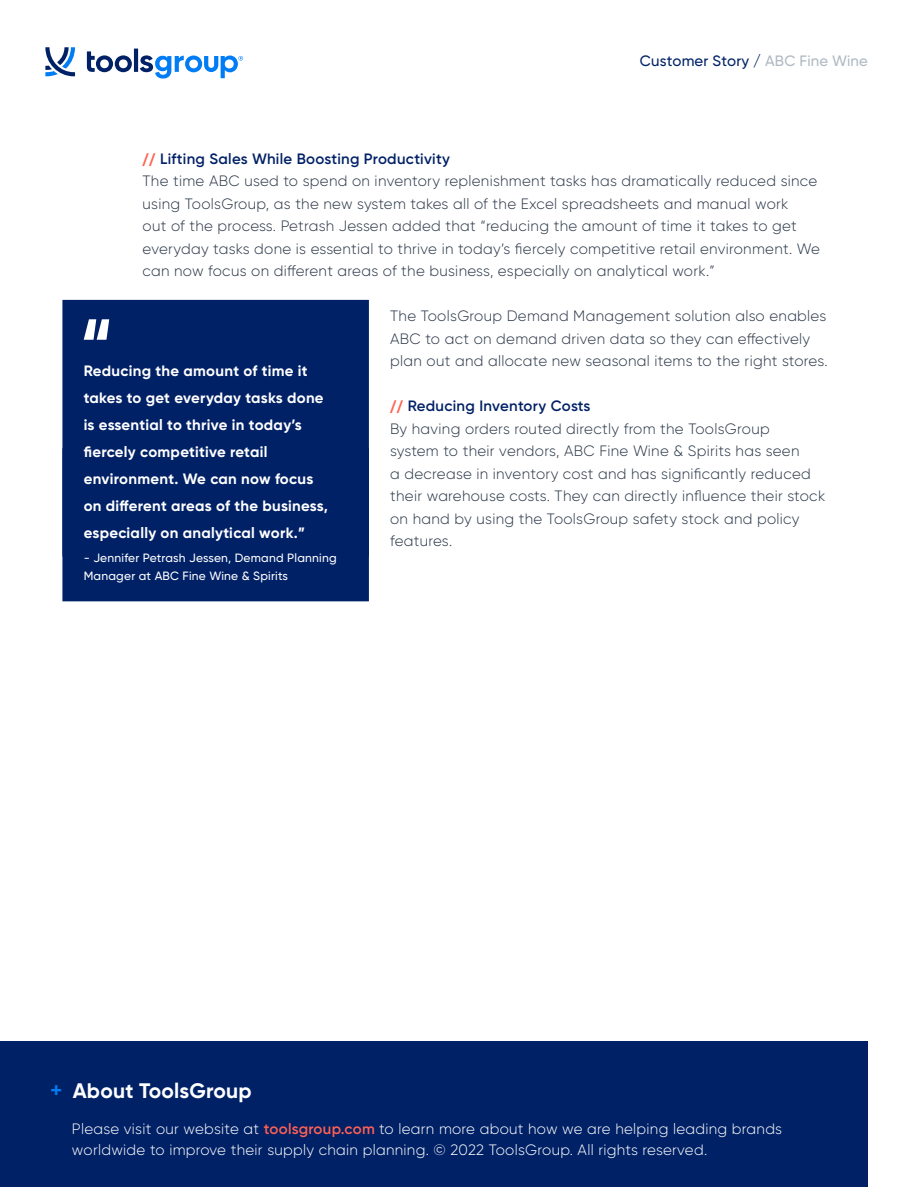
<style>
.page{position:relative;width:919px;height:1187px;background:#fff}
.page>*{position:absolute;margin:0;border:0;box-sizing:border-box;transform-origin:0 0}
.t1{font:700 21px "Gilroy";letter-spacing:.01em;color:#fff}
.t2{font:300 15px/22.5px "Gilroy";letter-spacing:.02em;color:#293647}
.t3{font:700 15px/27px "Gilroy";letter-spacing:.02em;color:#fff}
.t4{font:300 15px/21px "Gilroy";letter-spacing:.02em;color:#fff}
.t5{font:500 15px "Gilroy";letter-spacing:.01em;color:#002166}
.t6{font:500 12px/18px "Gilroy";letter-spacing:.02em;color:#fff}
.s1{color:#b0bac4}
.s2{font-family:"Calibri";font-weight:700;color:#ff6253}
.s3{font-weight:600;color:#002166}
.s4{font-weight:600;font-size:22.5px;color:#007df5}
.s5{font-weight:600;color:#ff6154}
</style>
<div class="page">
<svg style="left:87px;top:51px;width:45px;height:21px"></svg>
<hr style="left:134px;top:49px;width:4px;height:23px;background:#002166">
<svg style="left:45px;top:47px;width:30px;height:29px"></svg>
<svg style="left:140px;top:55px;width:103px;height:23px"></svg>
<div style="left:62px;top:300px;width:307px;height:256px;background:#002166"></div>
<div style="left:62px;top:448px;width:307px;height:153px;background:#002166"></div>
<svg style="left:84px;top:319px;width:25px;height:21px"></svg>
<div style="left:0;top:1041px;width:867px;height:145px;background:#002166"></div>
<p class="t5" style="left:639px;top:52px;width:229px">Customer Story / <span class="s1">ABC Fine Wine</span></p>
<p class="t2" style="left:142px;top:147px;width:679px"><span class="s2">//</span> <span class="s3">Lifting Sales While Boosting Productivity<br></span>The time ABC used to spend on inventory replenishment tasks has dramatically reduced since using ToolsGroup, as the new system takes all of the Excel spreadsheets and manual work<br>out of the process. Petrash Jessen added that “reducing the amount of time it takes to get everyday tasks done is essential to thrive in today’s fiercely competitive retail environment. We can now focus on different areas of the business, especially on analytical work.”</p>
<p class="t2" style="left:390px;top:304px;width:439px">The ToolsGroup Demand Management solution also enables<br>ABC to act on demand driven data so they can effectively plan out and allocate new seasonal items to the right stores.</p>
<p class="t2" style="left:390px;top:394px;width:436px"><span class="s2">//</span> <span class="s3">Reducing Inventory Costs<br></span>By having orders routed directly from the ToolsGroup<br>system to their vendors, ABC Fine Wine &amp; Spirits has seen<br>a decrease in inventory cost and has significantly reduced their warehouse costs. They can directly influence their stock on hand by using the ToolsGroup safety stock and policy features.</p>
<p class="t3" style="left:84px;top:357px;width:246px">Reducing the amount of time it takes to get everyday tasks done is essential to thrive in today’s fiercely competitive retail environment. We can now focus on different areas of the business, especially on analytical work.”</p>
<p class="t6" style="left:84px;top:549px;width:254px">- Jennifer Petrash Jessen, Demand Planning<br>Manager at ABC Fine Wine &amp; Spirits</p>
<h1 class="t1" style="left:50px;top:1077px;width:203px"><span class="s4">+</span> About ToolsGroup</h1>
<p class="t4" style="left:72px;top:1118px;width:711px">Please visit our website at <span class="s5">toolsgroup.com</span> to learn more about how we are helping leading brands worldwide to improve their supply chain planning. © 2022 ToolsGroup. All rights reserved.</p>
</div>
